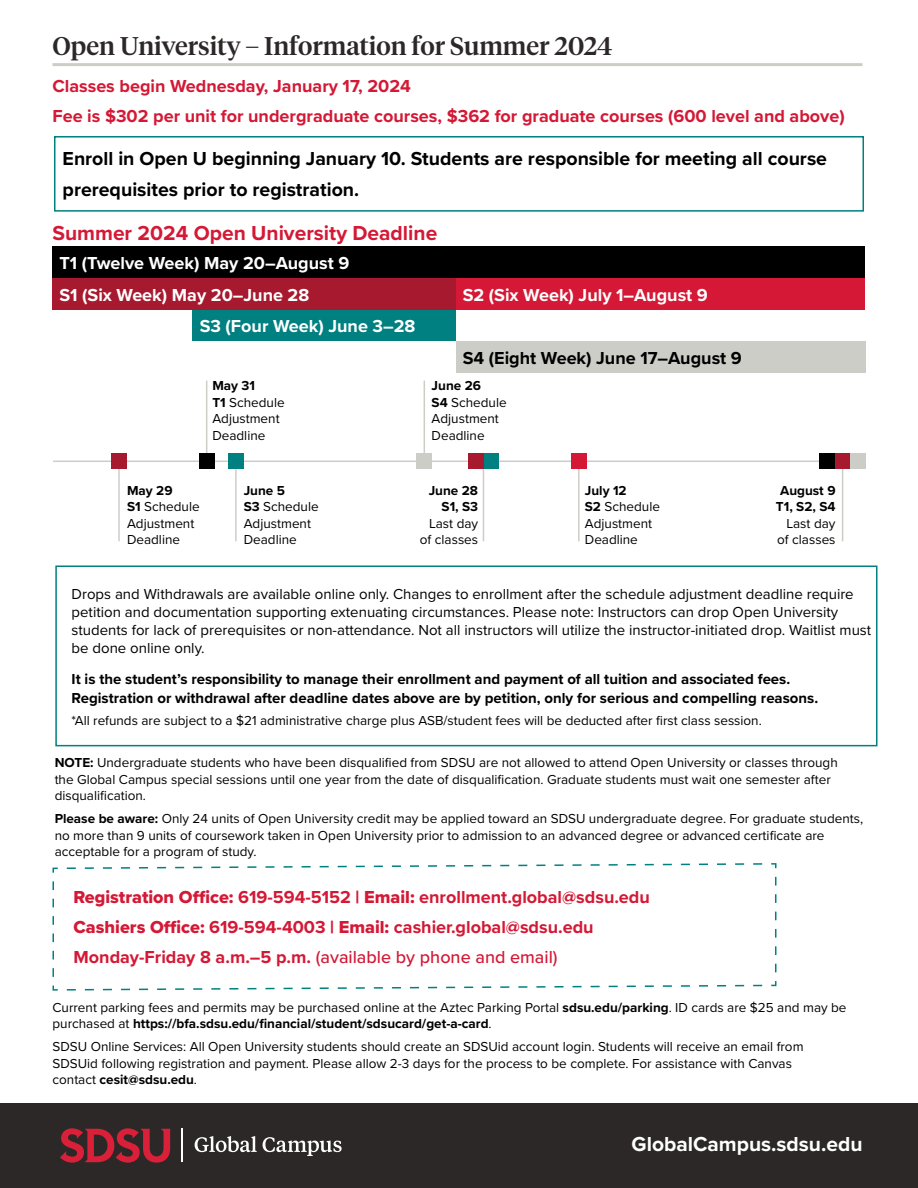
<style>
.page{position:relative;width:918px;height:1188px;background:#fff}
.page>*{position:absolute;margin:0;border:0;box-sizing:border-box;transform-origin:0 0}
.Print____Heading_2{font:500 25.5px "Tiempos Headline";color:#2d2828}
.Print_Heading_4{font:700 21px "Proxima Nova";color:#d41835}
.Print_Heading_6{font:700 21px "Proxima Nova";color:#fff}
.Print_Heading_6-2{font:700 19.5px "Proxima Nova";color:#000}
.Print_Heading_5{font:700 18px/30px "Proxima Nova";color:#d41835}
.Print_Heading_4-2{font:700 18px "Proxima Nova";color:#d41835}
.Table_Main_Header{font:700 18px "Proxima Nova";color:#fff}
.Table_Main_Header-2{font:700 18px "Proxima Nova";color:#000}
.Print_-_Main_Body_2{font:15px/18px "Proxima Nova";color:#000}
.Print_Heading_6-3{font:700 15px/19.5px "Proxima Nova";color:#000}
.Print_-_Main_Body_3{font:13.5px/16.5px "Proxima Nova";color:#000}
.Table_-_Roman{font:13.5px/16.5px "Proxima Nova";color:#000}
.Table_-_Bold{font:700 13.5px "Proxima Nova";color:#000}
.s1{font-weight:700}
.s2{font-family:"Proxima Nova Extrabld";font-weight:400}
.s3{font-weight:500}
</style>
<div class="page">
<div style="left:54px;top:136px;width:810px;height:76px;border:2px solid #008080"></div>
<div style="left:55px;top:566px;width:823px;height:180px;border:2px solid #008080"></div>
<svg style="left:52px;top:863px;width:725px;height:128px"></svg>
<div style="left:0;top:1104px;width:918px;height:84px;background:#2d2828"></div>
<hr style="left:52px;top:63px;width:810px;height:3px;background:#cdcdc8">
<svg style="left:60px;top:1128px;width:110px;height:35px"></svg>
<hr style="left:182px;top:1129px;width:1px;height:33px;background:#fff">
<svg style="left:195px;top:1136px;width:62px;height:16px"></svg>
<svg style="left:263px;top:1137px;width:79px;height:19px"></svg>
<div style="left:53px;top:247px;width:812px;height:31px;background:#000"></div>
<div style="left:193px;top:309px;width:263px;height:32px;background:#008080"></div>
<div style="left:53px;top:278px;width:403px;height:31px;background:#a6192e"></div>
<div style="left:456px;top:278px;width:409px;height:31px;background:#d41835"></div>
<div style="left:456px;top:341px;width:410px;height:31px;background:#cdcdc8"></div>
<hr style="left:206px;top:381px;width:1px;height:73px;background:#cdcdc8">
<hr style="left:424px;top:381px;width:1px;height:73px;background:#cdcdc8">
<hr style="left:118px;top:468px;width:2px;height:73px;background:#cdcdc8">
<hr style="left:235px;top:468px;width:2px;height:73px;background:#cdcdc8">
<hr style="left:483px;top:468px;width:1px;height:73px;background:#cdcdc8">
<hr style="left:578px;top:468px;width:2px;height:73px;background:#cdcdc8">
<hr style="left:842px;top:468px;width:1px;height:73px;background:#cdcdc8">
<hr style="left:53px;top:461px;width:812px;height:1px;background:#cdcdc8">
<div style="left:228px;top:453px;width:16px;height:16px;background:#008080"></div>
<div style="left:819px;top:453px;width:16px;height:16px;background:#000"></div>
<div style="left:199px;top:453px;width:16px;height:16px;background:#000"></div>
<div style="left:835px;top:453px;width:16px;height:16px;background:#a6192e"></div>
<div style="left:483px;top:453px;width:16px;height:16px;background:#008080"></div>
<div style="left:468px;top:453px;width:15px;height:16px;background:#a6192e"></div>
<div style="left:111px;top:453px;width:16px;height:16px;background:#a6192e"></div>
<div style="left:571px;top:453px;width:16px;height:16px;background:#d41835"></div>
<div style="left:851px;top:453px;width:15px;height:16px;background:#cdcdc8"></div>
<div style="left:416px;top:453px;width:16px;height:16px;background:#cdcdc8"></div>
<p class="Print____Heading_2" style="left:52px;top:28px;width:562px">Open University – Information for Summer 2024</p>
<p class="Print_Heading_4-2" style="left:52px;top:73px;width:360px">Classes begin Wednesday, January 17, 2024</p>
<p class="Print_Heading_4-2" style="left:52px;top:102px;width:794px">Fee is $302 per unit for undergraduate courses, $362 for graduate courses (600 level and above)</p>
<p class="Print_Heading_6-2" style="left:63px;top:144px;width:766px">Enroll in Open U beginning January 10. Students are responsible for meeting all course</p>
<p class="Print_Heading_6-2" style="left:63px;top:175px;width:298px">prerequisites prior to registration.</p>
<p class="Print_Heading_4" style="left:52px;top:218px;width:386px">Summer 2024 Open University Deadline</p>
<p class="Table_Main_Header" style="left:59px;top:250px;width:292px">T1 (Twelve Week) May 20–August 9</p>
<p class="Table_Main_Header" style="left:59px;top:281px;width:251px">S1 (Six Week) May 20–June 28</p>
<p class="Table_Main_Header" style="left:463px;top:281px;width:247px">S2 (Six Week) July 1–August 9</p>
<p class="Table_Main_Header" style="left:200px;top:313px;width:217px">S3 (Four Week) June 3–28</p>
<p class="Table_-_Bold" style="left:212px;top:376px;width:44px">May 31</p>
<p class="Table_-_Roman" style="left:212px;top:393px;width:74px"><span class="s1">T1</span> Schedule<br>Adjustment<br>Deadline</p>
<p class="Table_Main_Header-2" style="left:463px;top:344px;width:281px">S4 (Eight Week) June 17–August 9</p>
<p class="Table_-_Bold" style="left:432px;top:376px;width:51px">June 26</p>
<p class="Table_-_Roman" style="left:432px;top:393px;width:77px"><span class="s1">S4</span> Schedule<br>Adjustment<br>Deadline</p>
<p class="Table_-_Bold" style="left:127px;top:480px;width:47px">May 29</p>
<p class="Table_-_Roman" style="left:127px;top:498px;width:74px"><span class="s1">S1</span> Schedule<br>Adjustment<br>Deadline</p>
<p class="Table_-_Bold" style="left:244px;top:480px;width:43px">June 5</p>
<p class="Table_-_Roman" style="left:244px;top:498px;width:76px"><span class="s1">S3</span> Schedule<br>Adjustment<br>Deadline</p>
<p class="Table_-_Bold" style="left:429px;top:480px;width:51px">June 28</p>
<p class="Table_-_Roman" style="left:420px;top:498px;width:60px;text-align:right"><span class="s1">S1, S3<br></span>Last day of classes</p>
<p class="Table_-_Bold" style="left:585px;top:480px;width:43px">July 12</p>
<p class="Table_-_Roman" style="left:585px;top:498px;width:77px"><span class="s1">S2</span> Schedule<br>Adjustment<br>Deadline</p>
<p class="Table_-_Bold" style="left:780px;top:480px;width:57px">August 9</p>
<p class="Table_-_Roman" style="left:776px;top:498px;width:61px;text-align:right"><span class="s1">T1, S2, S4<br></span>Last day of classes</p>
<p class="Print_-_Main_Body_2" style="left:72px;top:584px;width:801px">Drops and Withdrawals are available online only. Changes to enrollment after the schedule adjustment deadline require petition and documentation supporting extenuating circumstances. Please note: Instructors can drop Open University students for lack of prerequisites or non-attendance. Not all instructors will utilize the instructor-initiated drop. Waitlist must be done online only.</p>
<p class="Print_Heading_6-3" style="left:72px;top:669px;width:748px">It is the student’s responsibility to manage their enrollment and payment of all tuition and associated fees.<br>Registration or withdrawal after deadline dates above are by petition, only for serious and compelling reasons.</p>
<p class="Print_-_Main_Body_3" style="left:72px;top:711px;width:692px">*All refunds are subject to a $21 administrative charge plus ASB/student fees will be deducted after first class session.</p>
<p class="Print_-_Main_Body_3" style="left:55px;top:754px;width:785px"><span class="s1">NOTE:</span> Undergraduate students who have been disqualified from SDSU are not allowed to attend Open University or classes through the Global Campus special sessions until one year from the date of disqualification. Graduate students must wait one semester after disqualification.</p>
<p class="Print_-_Main_Body_3" style="left:55px;top:810px;width:810px"><span class="s1">Please be aware:</span> Only 24 units of Open University credit may be applied toward an SDSU undergraduate degree. For graduate students, no more than 9 units of coursework taken in Open University prior to admission to an advanced degree or advanced certificate are acceptable for a program of study.</p>
<p class="Print_Heading_5" style="left:74px;top:882px;width:578px"><span class="s2">Registration Office:</span> 619-594-5152 <span class="s2">| Email:</span> enrollment.global@sdsu.edu<br><span class="s2">Cashiers Office:</span> 619-594-4003 <span class="s2">| Email:</span> cashier.global@sdsu.edu<br>Monday-Friday 8 a.m.–5 p.m. <span class="s3">(available by phone and email)</span></p>
<p class="Print_-_Main_Body_3" style="left:52px;top:998px;width:796px">Current parking fees and permits may be purchased online at the Aztec Parking Portal <span class="s1">sdsu.edu/parking</span>. ID cards are $25 and may be purchased at <span class="s1">https://bfa.sdsu.edu/financial/student/sdsucard/get-a-card</span>.</p>
<p class="Print_-_Main_Body_3" style="left:52px;top:1038px;width:753px">SDSU Online Services: All Open University students should create an SDSUid account login. Students will receive an email from<br>SDSUid following registration and payment. Please allow 2-3 days for the process to be complete. For assistance with Canvas contact <span class="s1">cesit@sdsu.edu</span>.</p>
<p class="Print_Heading_6" style="left:632px;top:1129px;width:232px">GlobalCampus.sdsu.edu</p>
</div>
